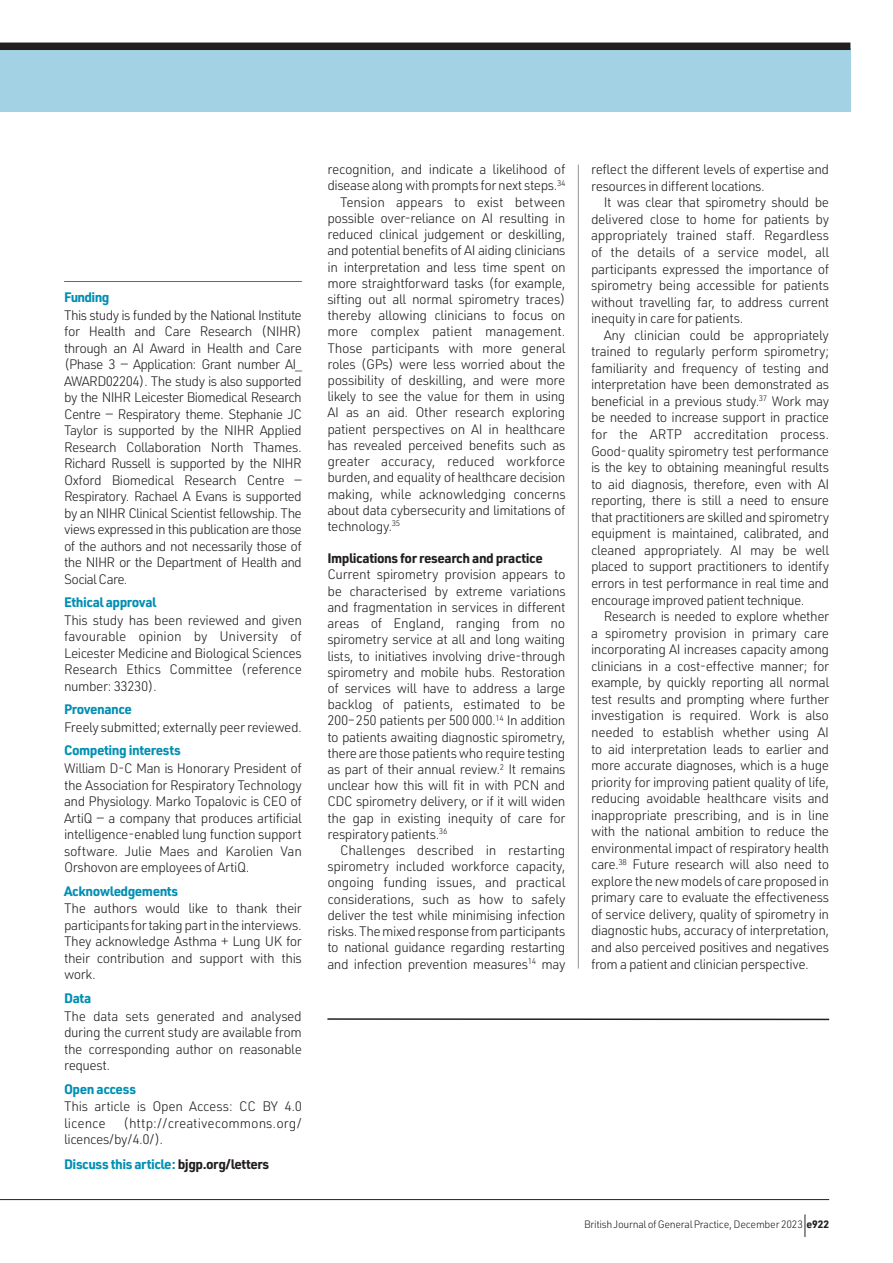
<style>
.page{position:relative;width:893px;height:1263px;background:#fff}
.page>*{position:absolute;margin:0;border:0;box-sizing:border-box;transform-origin:0 0}
.t1{font:300 13.5px/16.5px "URWDIN";letter-spacing:-.03em;color:#231f20;text-align:justify}
.t2{font:700 13.5px "URWDIN";letter-spacing:-.035em;color:#008fb3}
.t3{font:300 13.5px/16.5px "URWDIN";letter-spacing:-.005em;color:#231f20}
.t4{font:700 13.5px "URWDIN";letter-spacing:-.035em;color:#231f20}
.t5{font:300 10.5px "URWDIN";letter-spacing:-.025em;color:#231f20}
.s1{color:#231f20}
.s2{font-weight:700}
</style>
<div class="page">
<div style="left:0;top:48px;width:850px;height:64px;background:#a2d2e3"></div>
<div style="left:0;top:43px;width:850px;height:7px;background:#231f20"></div>
<hr style="left:578px;top:165px;width:1px;height:803px;background:#939598">
<hr style="left:64px;top:281px;width:238px;height:1px;background:#008fb3">
<hr style="left:327px;top:1018px;width:502px;height:2px;background:#231f20">
<hr style="left:0;top:1199px;width:829px;height:1px;background:#231f20">
<svg style="left:805px;top:1214px;width:1px;height:23px"></svg>
<p class="t2" style="left:64px;top:288px;width:47px">Funding</p>
<p class="t1" style="left:64px;top:306px;width:239px">This study is funded by the National Institute for Health and Care Research (NIHR) through an AI Award in Health and Care (Phase 3 — Application: Grant number AI_ AWARD02204). The study is also supported by the NIHR Leicester Biomedical Research Centre — Respiratory theme. Stephanie JC Taylor is supported by the NIHR Applied Research Collaboration North Thames.<br>Richard Russell is supported by the NIHR Oxford Biomedical Research Centre — Respiratory. Rachael A Evans is supported by an NIHR Clinical Scientist fellowship. The views expressed in this publication are those of the authors and not necessarily those of the NIHR or the Department of Health and Social Care.</p>
<p class="t2" style="left:64px;top:593px;width:94px">Ethical approval</p>
<p class="t1" style="left:64px;top:611px;width:239px">This study has been reviewed and given favourable opinion by University of Leicester Medicine and Biological Sciences Research Ethics Committee (reference number: 33230).</p>
<p class="t2" style="left:64px;top:700px;width:69px">Provenance</p>
<p class="t1" style="left:64px;top:719px;width:239px">Freely submitted; externally peer reviewed.</p>
<p class="t2" style="left:64px;top:741px;width:118px">Competing interests</p>
<p class="t1" style="left:64px;top:760px;width:239px">William D-C Man is Honorary President of the Association for Respiratory Technology and Physiology. Marko Topalovic is CEO of ArtiQ — a company that produces artificial intelligence-enabled lung function support software. Julie Maes and Karolien Van Orshovon are employees of ArtiQ.</p>
<p class="t2" style="left:64px;top:881px;width:116px">Acknowledgements</p>
<p class="t1" style="left:64px;top:900px;width:239px">The authors would like to thank their participants for taking part in the interviews.<br>They acknowledge Asthma + Lung UK for their contribution and support with this work.</p>
<p class="t2" style="left:64px;top:989px;width:29px">Data</p>
<p class="t1" style="left:64px;top:1007px;width:239px">The data sets generated and analysed during the current study are available from the corresponding author on reasonable request.</p>
<p class="t2" style="left:64px;top:1079px;width:73px">Open access</p>
<p class="t1" style="left:64px;top:1098px;width:239px">This article is Open Access: CC BY 4.0 licence</p>
<p class="t3" style="left:64px;top:1114px;width:239px;text-indent:59px">(http://creativecommons.org/ licences/by/4.0/).</p>
<p class="t2" style="left:64px;top:1155px;width:207px">Discuss this article: <span class="s1">bjgp.org/letters</span></p>
<p class="t1" style="left:327px;top:161px;width:240px">recognition, and indicate a likelihood of</p>
<p class="t1" style="left:327px;top:177px;width:240px">disease along with prompts for next steps.<sup>34</sup></p>
<p class="t1" style="left:340px;top:193px;width:227px">Tension appears to exist between</p>
<p class="t1" style="left:327px;top:209px;width:240px">possible over-reliance on AI resulting in</p>
<p class="t1" style="left:327px;top:226px;width:240px">reduced clinical judgement or deskilling,</p>
<p class="t1" style="left:327px;top:242px;width:240px">and potential benefits of AI aiding clinicians</p>
<p class="t1" style="left:327px;top:258px;width:240px">in interpretation and less time spent on</p>
<p class="t1" style="left:327px;top:274px;width:240px">more straightforward tasks (for example,</p>
<p class="t1" style="left:327px;top:290px;width:240px">sifting out all normal spirometry traces)</p>
<p class="t1" style="left:327px;top:307px;width:240px">thereby allowing clinicians to focus on</p>
<p class="t1" style="left:327px;top:323px;width:240px">more complex patient management.</p>
<p class="t1" style="left:327px;top:339px;width:240px">Those participants with more general</p>
<p class="t1" style="left:327px;top:355px;width:240px">roles (GPs) were less worried about the</p>
<p class="t1" style="left:327px;top:372px;width:240px">possibility of deskilling, and were more</p>
<p class="t1" style="left:327px;top:388px;width:240px">likely to see the value for them in using</p>
<p class="t1" style="left:327px;top:404px;width:240px">AI as an aid. Other research exploring</p>
<p class="t1" style="left:327px;top:420px;width:240px">patient perspectives on AI in healthcare</p>
<p class="t1" style="left:327px;top:436px;width:240px">has revealed perceived benefits such as</p>
<p class="t1" style="left:327px;top:453px;width:240px">greater accuracy, reduced workforce</p>
<p class="t1" style="left:327px;top:469px;width:240px">burden, and equality of healthcare decision</p>
<p class="t1" style="left:327px;top:485px;width:240px">making, while acknowledging concerns</p>
<p class="t1" style="left:327px;top:501px;width:240px">about data cybersecurity and limitations of</p>
<p class="t1" style="left:327px;top:517px;width:74px">technology.<sup>35</sup></p>
<p class="t4" style="left:327px;top:549px;width:217px">Implications for research and practice</p>
<p class="t1" style="left:327px;top:566px;width:240px">Current spirometry provision appears to be characterised by extreme variations and fragmentation in services in different areas of England, ranging from no spirometry service at all and long waiting lists, to initiatives involving drive-through spirometry and mobile hubs. Restoration of services will have to address a large backlog of patients, estimated to be 200– 250 patients per 500 000.<sup>14</sup> In addition to patients awaiting diagnostic spirometry, there are those patients who require testing as part of their annual review.<sup>2</sup> It remains unclear how this will fit in with PCN and CDC spirometry delivery, or if it will widen the gap in existing inequity of care for respiratory patients.<sup>36</sup></p>
<p class="t1" style="left:327px;top:842px;width:240px;text-indent:13px">Challenges described in restarting spirometry included workforce capacity, ongoing funding issues, and practical considerations, such as how to safely deliver the test while minimising infection risks. The mixed response from participants to national guidance regarding restarting and infection prevention measures<sup>14</sup> may</p>
<p class="t1" style="left:591px;top:161px;width:240px">reflect the different levels of expertise and resources in different locations.</p>
<p class="t1" style="left:591px;top:194px;width:240px;text-indent:13px">It was clear that spirometry should be delivered close to home for patients by appropriately trained staff. Regardless of the details of a service model, all participants expressed the importance of spirometry being accessible for patients without travelling far, to address current inequity in care for patients.</p>
<p class="t1" style="left:591px;top:326px;width:240px;text-indent:13px">Any clinician could be appropriately trained to regularly perform spirometry; familiarity and frequency of testing and interpretation have been demonstrated as beneficial in a previous study.<sup>37</sup> Work may be needed to increase support in practice for the ARTP accreditation process.<br>Good- quality spirometry test performance is the key to obtaining meaningful results to aid diagnosis, therefore, even with AI reporting, there is still a need to ensure that practitioners are skilled and spirometry equipment is maintained, calibrated, and cleaned appropriately. AI may be well placed to support practitioners to identify errors in test performance in real time and encourage improved patient technique.</p>
<p class="t1" style="left:591px;top:608px;width:240px;text-indent:13px">Research is needed to explore whether a spirometry provision in primary care incorporating AI increases capacity among clinicians in a cost-effective manner; for example, by quickly reporting all normal test results and prompting where further investigation is required. Work is also needed to establish whether using AI to aid interpretation leads to earlier and more accurate diagnoses, which is a huge priority for improving patient quality of life, reducing avoidable healthcare visits and inappropriate prescribing, and is in line with the national ambition to reduce the environmental impact of respiratory health care.<sup>38</sup> Future research will also need to explore the new models of care proposed in primary care to evaluate the effectiveness of service delivery, quality of spirometry in diagnostic hubs, accuracy of interpretation, and also perceived positives and negatives from a patient and clinician perspective.</p>
<p class="t5" style="left:584px;top:1217px;width:247px">BritishJournalofGeneralPractice, December 2023 <span class="s2">e922</span></p>
</div>
